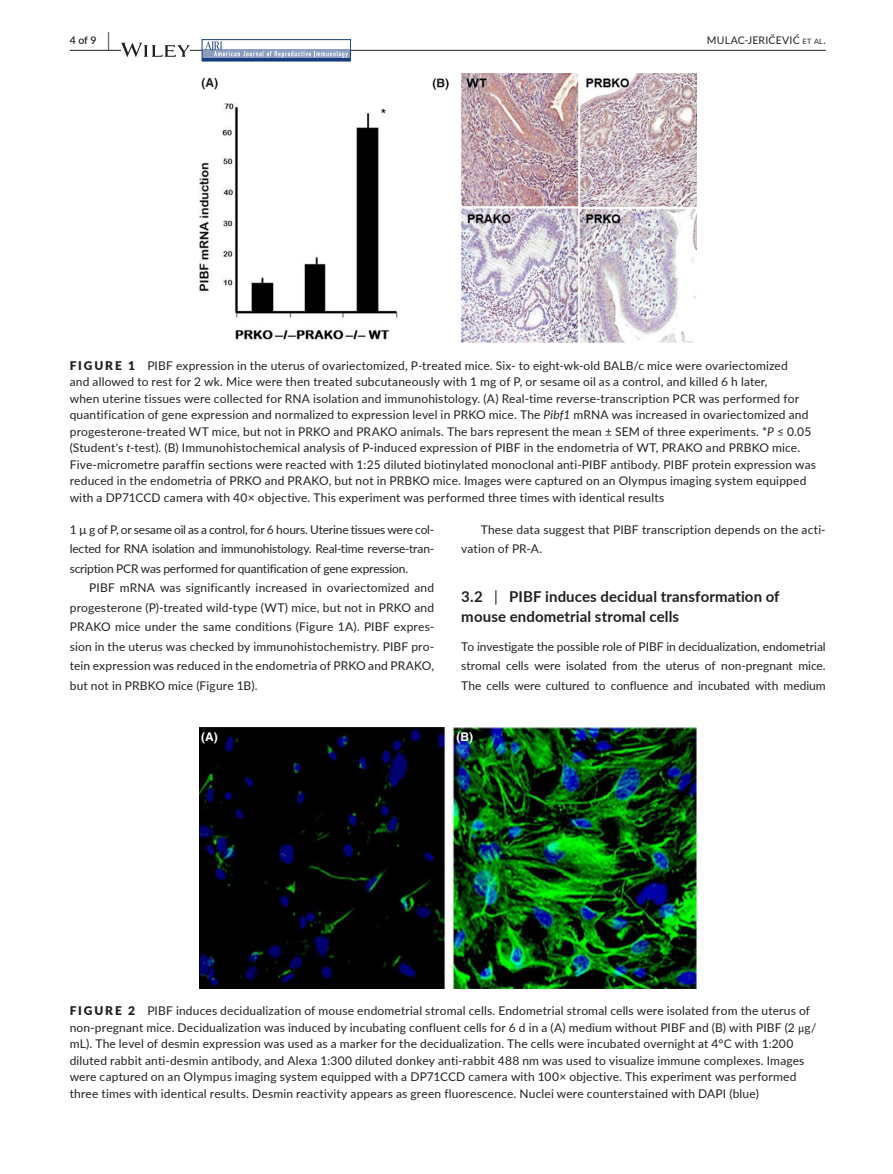
<style>
.page{position:relative;width:893px;height:1174px;background:#fff}
.page>*{position:absolute;margin:0;border:0;box-sizing:border-box;transform-origin:0 0}
.t1{font:700 15px/19.5px "Lato";letter-spacing:.01em;color:#231f20}
.t2{font:12px/16.5px "Lato";letter-spacing:.015em;color:#231f20;text-align:justify}
.t3{font:700 12px "Helvetica";color:#fff}
.t4{font:10.5px "Lato";letter-spacing:.02em;color:#231f20}
.t5{font:600 10.5px "Lato";color:#231f20}
.s1{font-size:19.5px}
.s2{font-size:7.35px}
.s3{font-weight:900}
.s4{font-style:italic}
.s5{font-weight:400}
.s6{font-family:"STIX"}
</style>
<div class="page">
<hr style="left:70px;top:50px;width:756px;height:1px;background:#231f20">
<svg style="left:121px;top:43px;width:69px;height:14px"></svg>
<svg style="left:204px;top:49px;width:145px;height:10px"></svg>
<svg style="left:205px;top:41px;width:143px;height:17px"></svg>
<div style="left:202px;top:39px;width:149px;height:22px;border:1px solid #163c7f"></div>
<hr style="left:202px;top:59px;width:149px;height:2px;background:#163c7f">
<img style="left:199px;top:73px;width:498px;height:269px">
<img style="left:199px;top:727px;width:497px;height:261px">
<p class="t5" style="left:70px;top:33px;width:42px">4 of 9 <span class="s1">|</span></p>
<p class="t4" style="left:707px;top:33px;width:120px">MULAC‐JERIČEVIĆ <span class="s2">et al</span>.</p>
<p class="t2" style="left:70px;top:356px;width:748px;text-align:left"><span class="s3">FIGURE 1</span> PIBF expression in the uterus of ovariectomized, P‐treated mice. Six‐ to eight‐wk‐old BALB/c mice were ovariectomized<br>and allowed to rest for 2 wk. Mice were then treated subcutaneously with 1 mg of P, or sesame oil as a control, and killed 6 h later,<br>when uterine tissues were collected for RNA isolation and immunohistology. (A) Real‐time reverse‐transcription PCR was performed for quantification of gene expression and normalized to expression level in PRKO mice. The <span class="s4">Pibf1</span> mRNA was increased in ovariectomized and progesterone‐treated WT mice, but not in PRKO and PRAKO animals. The bars represent the mean ± SEM of three experiments. *<span class="s4">P</span> ≤ 0.05 (Student's <span class="s4">t</span>‐test). (B) Immunohistochemical analysis of P‐induced expression of PIBF in the endometria of WT, PRAKO and PRBKO mice.<br>Five‐micrometre paraffin sections were reacted with 1:25 diluted biotinylated monoclonal anti‐PIBF antibody. PIBF protein expression was reduced in the endometria of PRKO and PRAKO, but not in PRBKO mice. Images were captured on an Olympus imaging system equipped with a DP71CCD camera with 40× objective. This experiment was performed three times with identical results</p>
<p class="t2" style="left:70px;top:519px;width:366px;line-height:19.5px">1 µ g of P, or sesame oil as a control, for 6 hours. Uterine tissues were col&shy;lected for RNA isolation and immunohistology. Real‐time reverse‐tran&shy;scription PCR was performed for quantification of gene expression.</p>
<p class="t2" style="left:70px;top:578px;width:366px;line-height:19.5px;text-indent:20px">PIBF mRNA was significantly increased in ovariectomized and progesterone (P)‐treated wild‐type (WT) mice, but not in PRKO and PRAKO mice under the same conditions (Figure 1A). PIBF expres&shy;sion in the uterus was checked by immunohistochemistry. PIBF pro&shy;tein expression was reduced in the endometria of PRKO and PRAKO, but not in PRBKO mice (Figure 1B).</p>
<p class="t2" style="left:461px;top:519px;width:366px;line-height:19.5px;text-indent:20px">These data suggest that PIBF transcription depends on the acti&shy;vation of PR‐A.</p>
<p class="t1" style="left:461px;top:586px;width:320px">3.2 <span class="s5">|</span> PIBF induces decidual transformation of mouse endometrial stromal cells</p>
<p class="t2" style="left:461px;top:636px;width:366px;line-height:19.5px">To investigate the possible role of PIBF in decidualization, endometrial stromal cells were isolated from the uterus of non‐pregnant mice.<br>The cells were cultured to confluence and incubated with medium</p>
<p class="t3" style="left:201px;top:730px;width:18px">(A)</p>
<p class="t3" style="left:456px;top:730px;width:18px">(B)</p>
<p class="t2" style="left:70px;top:1002px;width:748px;text-align:left"><span class="s3">FIGURE 2</span> PIBF induces decidualization of mouse endometrial stromal cells. Endometrial stromal cells were isolated from the uterus of non‐pregnant mice. Decidualization was induced by incubating confluent cells for 6 d in a (A) medium without PIBF and (B) with PIBF (2 <span class="s6">μ</span>g/ mL). The level of desmin expression was used as a marker for the decidualization. The cells were incubated overnight at 4°C with 1:200 diluted rabbit anti‐desmin antibody, and Alexa 1:300 diluted donkey anti‐rabbit 488 nm was used to visualize immune complexes. Images were captured on an Olympus imaging system equipped with a DP71CCD camera with 100× objective. This experiment was performed three times with identical results. Desmin reactivity appears as green fluorescence. Nuclei were counterstained with DAPI (blue)</p>
</div>
